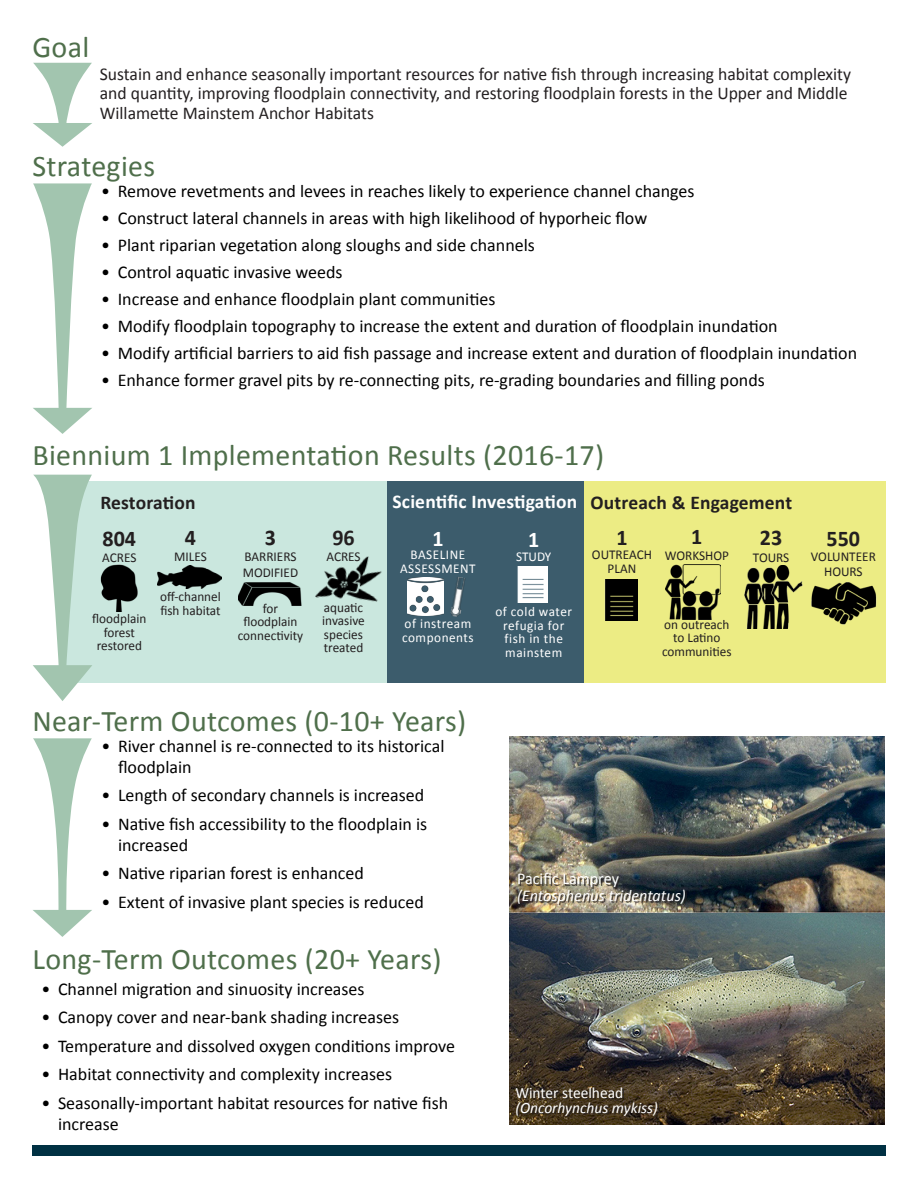
<style>
.page{position:relative;width:918px;height:1188px;background:#fff}
.page>*{position:absolute;margin:0;border:0;box-sizing:border-box;transform-origin:0 0}
.t1{font:30px "Calibri";letter-spacing:.01em;color:#4f6f4b}
.t2{font:700 22.5px "Calibri";color:#231f20}
.t3{font:700 22.5px "Calibri";color:#fff}
.t4{font:700 19.5px "Calibri";letter-spacing:.01em;color:#231f20}
.t5{font:700 19.5px "Calibri";letter-spacing:.01em;color:#fff}
.t6{font:18px/21px "Calibri";color:#000}
.t7{font:18px/19.5px "Calibri";color:#231f20}
.t8{font:italic 16.5px/16.5px "Calibri";color:#fff}
.t9{font:italic 15.75px/15px "Calibri";color:#fff}
.t10{font:13.5px/13.5px "Calibri";color:#231f20;text-align:center}
.t11{font:13.5px/13.5px "Calibri";letter-spacing:.04em;color:#fff;text-align:center}
.s1{font-style:normal}
</style>
<div class="page">
<div style="left:32px;top:1145px;width:854px;height:11px;background:#003143"></div>
<svg style="left:33px;top:738px;width:59px;height:199px"></svg>
<svg style="left:33px;top:63px;width:59px;height:84px"></svg>
<svg style="left:33px;top:183px;width:59px;height:251px"></svg>
<img style="left:509px;top:736px;width:375px;height:389px">
<div style="left:517px;top:1088px;width:142px;height:29px;background:#231f20;opacity:.75"></div>
<div style="left:519px;top:874px;width:168px;height:31px;background:#231f20;opacity:.75"></div>
<div style="left:584px;top:482px;width:302px;height:201px;background:#ecec84"></div>
<img style="left:811px;top:582px;width:66px;height:43px">
<img style="left:665px;top:564px;width:56px;height:55px">
<img style="left:744px;top:565px;width:59px;height:63px">
<img style="left:604px;top:579px;width:33px;height:42px">
<div style="left:386px;top:482px;width:198px;height:201px;background:#3c5c6c"></div>
<img style="left:517px;top:567px;width:31px;height:36px">
<img style="left:450px;top:577px;width:15px;height:40px">
<img style="left:408px;top:578px;width:35px;height:37px">
<div style="left:62px;top:482px;width:324px;height:201px;background:#cae7de"></div>
<img style="left:238px;top:582px;width:64px;height:24px">
<img style="left:100px;top:564px;width:38px;height:48px">
<img style="left:157px;top:566px;width:64px;height:22px">
<img style="left:315px;top:547px;width:72px;height:65px">
<svg style="left:33px;top:475px;width:59px;height:226px"></svg>
<h1 class="t1" style="left:32px;top:28px;width:58px">Goal</h1>
<p class="t7" style="left:100px;top:64px;width:753px">Sustain and enhance seasonally important resources for native fish through increasing habitat complexity and quantity, improving floodplain connectivity, and restoring floodplain forests in the Upper and Middle<br>Willamette Mainstem Anchor Habitats</p>
<h1 class="t1" style="left:32px;top:147px;width:124px">Strategies</h1>
<p class="t6" style="left:101px;top:181px;width:595px">• Remove revetments and levees in reaches likely to experience channel changes</p>
<p class="t6" style="left:101px;top:208px;width:548px">• Construct lateral channels in areas with high likelihood of hyporheic flow</p>
<p class="t6" style="left:101px;top:235px;width:435px">• Plant riparian vegetation along sloughs and side channels</p>
<p class="t6" style="left:101px;top:262px;width:243px">• Control aquatic invasive weeds</p>
<p class="t6" style="left:101px;top:289px;width:396px">• Increase and enhance floodplain plant communities</p>
<p class="t6" style="left:101px;top:316px;width:678px">• Modify floodplain topography to increase the extent and duration of floodplain inundation</p>
<p class="t6" style="left:101px;top:343px;width:757px">• Modify artificial barriers to aid fish passage and increase extent and duration of floodplain inundation</p>
<p class="t6" style="left:101px;top:370px;width:665px">• Enhance former gravel pits by re-connecting pits, re-grading boundaries and filling ponds</p>
<h1 class="t1" style="left:32px;top:436px;width:573px">Biennium 1 Implementation Results (2016-17)</h1>
<h2 class="t4" style="left:590px;top:490px;width:203px">Outreach &amp; Engagement</h2>
<h2 class="t5" style="left:393px;top:489px;width:186px">Scientific Investigation</h2>
<p class="t3" style="left:528px;top:525px;width:13px">1</p>
<p class="t11" style="left:516px;top:549px;width:37px">STUDY</p>
<h2 class="t4" style="left:100px;top:490px;width:97px">Restoration</h2>
<p class="t2" style="left:691px;top:522px;width:13px">1</p>
<p class="t10" style="left:665px;top:549px;width:66px">WORKSHOP</p>
<p class="t2" style="left:616px;top:523px;width:13px">1</p>
<p class="t10" style="left:592px;top:548px;width:62px">OUTREACH<br>PLAN</p>
<p class="t2" style="left:760px;top:523px;width:24px">23</p>
<p class="t10" style="left:753px;top:551px;width:38px">TOURS</p>
<p class="t2" style="left:265px;top:523px;width:13px">3</p>
<p class="t10" style="left:243px;top:549px;width:57px;line-height:15.8px;text-align:left">BARRIERS<br>MODIFIED</p>
<p class="t10" style="left:238px;top:601px;width:67px">for floodplain connectivity</p>
<p class="t2" style="left:332px;top:523px;width:24px">96</p>
<p class="t10" style="left:326px;top:550px;width:36px">ACRES</p>
<p class="t2" style="left:185px;top:523px;width:13px">4</p>
<p class="t10" style="left:174px;top:550px;width:34px">MILES</p>
<p class="t10" style="left:160px;top:590px;width:62px;text-align:left">off-channel fish habitat</p>
<p class="t3" style="left:432px;top:524px;width:13px">1</p>
<p class="t11" style="left:400px;top:548px;width:77px">BASELINE<br>ASSESSMENT</p>
<p class="t2" style="left:103px;top:524px;width:35px">804</p>
<p class="t10" style="left:102px;top:551px;width:36px">ACRES</p>
<p class="t10" style="left:322px;top:601px;width:44px;text-align:left">aquatic invasive species treated</p>
<p class="t11" style="left:495px;top:605px;width:78px">of cold water refugia for fish in the mainstem</p>
<p class="t10" style="left:92px;top:612px;width:56px">floodplain forest restored</p>
<p class="t11" style="left:402px;top:617px;width:73px;text-align:left">of instream components</p>
<p class="t10" style="left:662px;top:618px;width:71px">on outreach to Latino communities</p>
<p class="t2" style="left:827px;top:524px;width:35px">550</p>
<p class="t10" style="left:811px;top:548px;width:66px;line-height:15.8px">VOLUNTEER<br>HOURS</p>
<h1 class="t1" style="left:32px;top:702px;width:435px">Near-Term Outcomes (0-10+ Years)</h1>
<p class="t6" style="left:118px;top:735px;width:328px;text-indent:-16px">• River channel is re-connected to its historical floodplain</p>
<p class="t6" style="left:102px;top:785px;width:324px">• Length of secondary channels is increased</p>
<p class="t6" style="left:118px;top:813px;width:311px;text-indent:-16px">• Native fish accessibility to the floodplain is increased</p>
<p class="t6" style="left:102px;top:863px;width:264px">• Native riparian forest is enhanced</p>
<p class="t6" style="left:102px;top:891px;width:324px">• Extent of invasive plant species is reduced</p>
<h1 class="t1" style="left:33px;top:940px;width:410px">Long-Term Outcomes (20+ Years)</h1>
<p class="t6" style="left:42px;top:978px;width:325px">• Channel migration and sinuosity increases</p>
<p class="t6" style="left:42px;top:1007px;width:359px">• Canopy cover and near-bank shading increases</p>
<p class="t6" style="left:42px;top:1035px;width:415px">• Temperature and dissolved oxygen conditions improve</p>
<p class="t6" style="left:42px;top:1064px;width:352px">• Habitat connectivity and complexity increases</p>
<p class="t6" style="left:58px;top:1092px;width:392px;text-indent:-16px">• Seasonally-important habitat resources for native fish increase</p>
<p class="t8" style="left:517px;top:870px;width:170px"><span class="s1">Pacific Lamprey </span>(Entosphenus tridentatus)</p>
<p class="t9" style="left:515px;top:1084px;width:144px"><span class="s1">Winter steelhead </span>(Oncorhynchus mykiss)</p>
</div>
